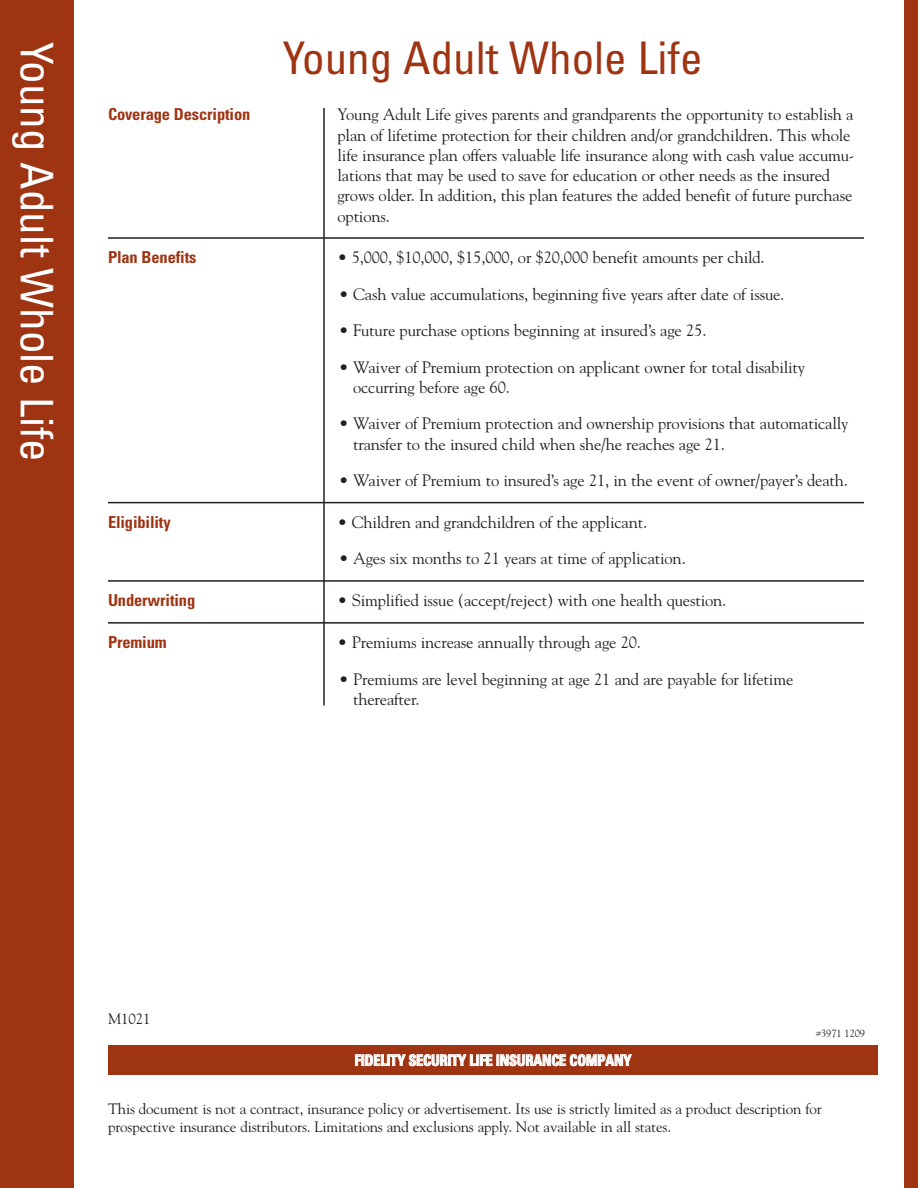
<style>
.page{position:relative;width:918px;height:1188px;background:#fff}
.page>*{position:absolute;margin:0;border:0;box-sizing:border-box;transform-origin:0 0}
.t1{font:condensed 45px "Univers";color:#fff}
.t2{font:condensed 45px "Univers";color:#9f3413}
.t3{font:16.5px/20.2px "Goudy";letter-spacing:-.01em;color:#231f20}
.t4{font:700 condensed 16.5px "Univers";letter-spacing:-.01em;color:#9f3413}
.t5{font:15px/18px "Goudy";letter-spacing:-.01em;color:#231f20}
.t6{font:700 condensed 15px "Univers";letter-spacing:-.005em;color:#fff;scale:.95 1}
.t7{font:10.5px "Goudy";letter-spacing:-.01em;color:#231f20}
</style>
<div class="page">
<div style="left:904px;top:0;width:14px;height:1188px;background:#9f3413"></div>
<div style="left:108px;top:1046px;width:770px;height:29px;background:#9f3413"></div>
<div style="left:0;top:0;width:74px;height:1188px;background:#9f3413"></div>
<hr style="left:108px;top:237px;width:756px;height:2px;background:#231f20">
<hr style="left:108px;top:502px;width:756px;height:1px;background:#231f20">
<hr style="left:108px;top:580px;width:756px;height:2px;background:#231f20">
<hr style="left:108px;top:622px;width:756px;height:2px;background:#231f20">
<hr style="left:323px;top:108px;width:2px;height:598px;background:#231f20">
<h1 class="t1" style="left:53px;top:42px;width:421px;rotate:90deg">Young Adult Whole Life</h1>
<h1 class="t2" style="left:283px;top:42px;width:421px">Young Adult Whole Life</h1>
<p class="t4" style="left:108px;top:108px;width:144px">Coverage Description</p>
<p class="t3" style="left:337px;top:104px;width:518px">Young Adult Life gives parents and grandparents the opportunity to establish a plan of lifetime protection for their children and/or grandchildren. This whole life insurance plan offers valuable life insurance along with cash value accumu&shy;lations that may be used to save for education or other needs as the insured grows older. In addition, this plan features the added benefit of future purchase options.</p>
<p class="t4" style="left:108px;top:251px;width:90px">Plan Benefits</p>
<p class="t3" style="left:337px;top:248px;width:429px">• 5,000, $10,000, $15,000, or $20,000 benefit amounts per child.</p>
<p class="t3" style="left:339px;top:284px;width:447px">• Cash value accumulations, beginning five years after date of issue.</p>
<p class="t3" style="left:339px;top:320px;width:369px">• Future purchase options beginning at insured’s age 25.</p>
<p class="t3" style="left:353px;top:357px;width:454px;text-indent:-14px">• Waiver of Premium protection on applicant owner for total disability occurring before age 60.</p>
<p class="t3" style="left:353px;top:414px;width:497px;text-indent:-14px">• Waiver of Premium protection and ownership provisions that automatically transfer to the insured child when she/he reaches age 21.</p>
<p class="t3" style="left:339px;top:470px;width:511px">• Waiver of Premium to insured’s age 21, in the event of owner/payer’s death.</p>
<p class="t4" style="left:108px;top:516px;width:64px">Eligibility</p>
<p class="t3" style="left:337px;top:512px;width:311px">• Children and grandchildren of the applicant.</p>
<p class="t3" style="left:339px;top:549px;width:348px">• Ages six months to 21 years at time of application.</p>
<p class="t4" style="left:108px;top:594px;width:89px">Underwriting</p>
<p class="t3" style="left:337px;top:590px;width:390px">• Simplified issue (accept/reject) with one health question.</p>
<p class="t4" style="left:108px;top:636px;width:60px">Premium</p>
<p class="t3" style="left:337px;top:632px;width:305px">• Premiums increase annually through age 20.</p>
<p class="t3" style="left:353px;top:669px;width:442px;text-indent:-14px">• Premiums are level beginning at age 21 and are payable for lifetime thereafter.</p>
<p class="t5" style="left:108px;top:1009px;width:44px">M1021</p>
<p class="t6" style="left:355px;top:1055px;width:293px">FIDELITY SECURITY LIFE INSURANCE COMPANY</p>
<p class="t7" style="left:816px;top:1027px;width:51px">#3971 1209</p>
<p class="t5" style="left:108px;top:1099px;width:715px">This document is not a contract, insurance policy or advertisement. Its use is strictly limited as a product description for prospective insurance distributors. Limitations and exclusions apply. Not available in all states.</p>
</div>
